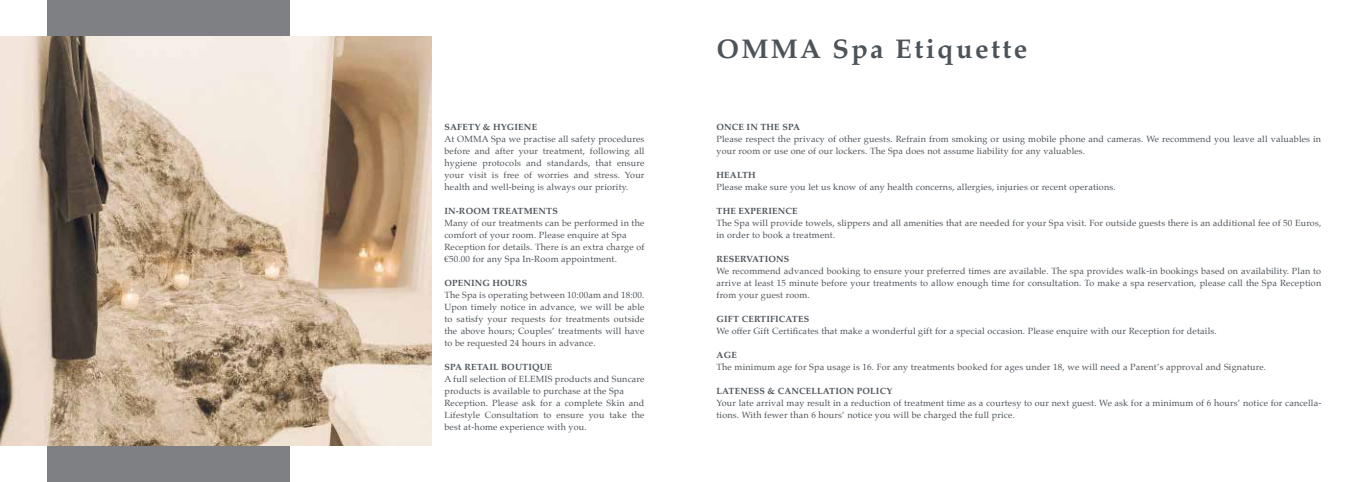
<style>
.page{position:relative;width:1361px;height:482px;background:#fff}
.page>*{position:absolute;margin:0;border:0;box-sizing:border-box;transform-origin:0 0}
.t1{font:700 27px "Palatino";letter-spacing:.09em;color:#4c5359}
.t2{font:9px/12px "Palatino";letter-spacing:.02em;color:#4c5359}
.t3{font:700 9px "Palatino";letter-spacing:.02em;color:#4c5359}
</style>
<div class="page">
<div style="left:47px;top:0;width:242px;height:482px;background:#7e8083"></div>
<img style="left:0;top:36px;width:432px;height:410px">
<p class="t3" style="left:444px;top:119px;width:94px">SAFETY &amp; HYGIENE</p>
<p class="t2" style="left:444px;top:133px;width:202px;text-align:justify">At OMMA Spa we practise all safety procedures before and after your treatment, following all hygiene protocols and standards, that ensure your visit is free of worries and stress. Your health and well-being is always our priority.</p>
<p class="t3" style="left:444px;top:203px;width:115px">IN-ROOM TREATMENTS</p>
<p class="t2" style="left:444px;top:217px;width:201px">Many of our treatments can be performed in the comfort of your room. Please enquire at Spa Reception for details. There is an extra charge of €50.00 for any Spa In-Room appointment.</p>
<p class="t3" style="left:444px;top:275px;width:84px">OPENING HOURS</p>
<p class="t2" style="left:444px;top:289px;width:201px;text-align:justify">The Spa is operating between 10:00am and 18:00.<br>Upon timely notice in advance, we will be able to satisfy your requests for treatments outside the above hours; Couples’ treatments will have to be requested 24 hours in advance.</p>
<p class="t3" style="left:444px;top:359px;width:109px">SPA RETAIL BOUTIQUE</p>
<p class="t2" style="left:444px;top:373px;width:201px">A full selection of ELEMIS products and Suncare products is available to purchase at the Spa Reception. Please ask for a complete Skin and Lifestyle Consultation to ensure you take the best at-home experience with you.</p>
<h1 class="t1" style="left:716px;top:26px;width:312px">OMMA Spa Etiquette</h1>
<p class="t3" style="left:716px;top:119px;width:85px">ONCE IN THE SPA</p>
<p class="t2" style="left:716px;top:133px;width:606px">Please respect the privacy of other guests. Refrain from smoking or using mobile phone and cameras. We recommend you leave all valuables in your room or use one of our lockers. The Spa does not assume liability for any valuables.</p>
<p class="t3" style="left:716px;top:167px;width:41px">HEALTH</p>
<p class="t2" style="left:716px;top:181px;width:401px">Please make sure you let us know of any health concerns, allergies, injuries or recent operations.</p>
<p class="t3" style="left:716px;top:203px;width:83px">THE EXPERIENCE</p>
<p class="t2" style="left:716px;top:217px;width:606px">The Spa will provide towels, slippers and all amenities that are needed for your Spa visit. For outside guests there is an additional fee of 50 Euros, in order to book a treatment.</p>
<p class="t3" style="left:716px;top:251px;width:74px">RESERVATIONS</p>
<p class="t2" style="left:716px;top:265px;width:606px;text-align:justify">We recommend advanced booking to ensure your preferred times are available. The spa provides walk-in bookings based on availability. Plan to arrive at least 15 minute before your treatments to allow enough time for consultation. To make a spa reservation, please call the Spa Reception from your guest room.</p>
<p class="t3" style="left:716px;top:311px;width:94px">GIFT CERTIFICATES</p>
<p class="t2" style="left:716px;top:325px;width:502px">We offer Gift Certificates that make a wonderful gift for a special occasion. Please enquire with our Reception for details.</p>
<p class="t3" style="left:716px;top:347px;width:22px">AGE</p>
<p class="t2" style="left:716px;top:361px;width:551px">The minimum age for Spa usage is 16. For any treatments booked for ages under 18, we will need a Parent’s approval and Signature.</p>
<p class="t3" style="left:716px;top:383px;width:177px">LATENESS &amp; CANCELLATION POLICY</p>
<p class="t2" style="left:716px;top:397px;width:606px">Your late arrival may result in a reduction of treatment time as a courtesy to our next guest. We ask for a minimum of 6 hours’ notice for cancella&shy;tions. With fewer than 6 hours’ notice you will be charged the full price.</p>
</div>
